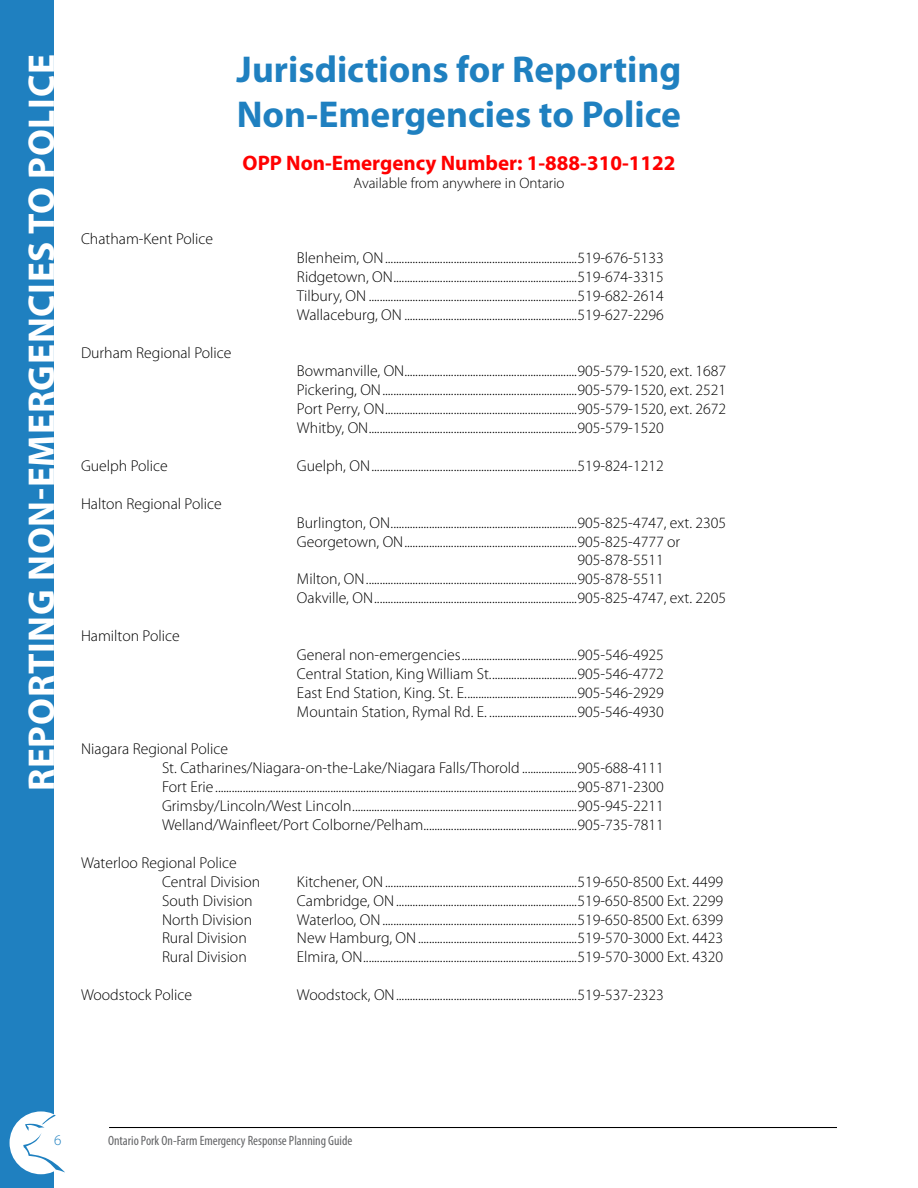
<style>
.page{position:relative;width:918px;height:1188px;background:#fff}
.page>*{position:absolute;margin:0;border:0;box-sizing:border-box;transform-origin:0 0}
.t1{font:700 37.5px/45px "Myriad Pro";color:#1f80c0}
.t2{font:700 37.5px "Myriad Pro";letter-spacing:.02em;color:#fff}
.t3{font:700 21px "Myriad Pro";color:#f00}
.body_copy{font:300 15.75px/18.9px "Myriad Pro";color:#000}
.t4{font:300 15px "Myriad Pro";color:#000}
.t5{font:300 15px "Myriad Pro";color:#1f80c0}
.t6{font:condensed 13.5px "Myriad Pro";color:#636466}
</style>
<div class="page">
<div style="left:0;top:0;width:53px;height:1188px;background:#1f80c0"></div>
<div style="left:10px;top:1111px;width:62px;height:63px;background:#fff;border-radius:50%"></div>
<svg style="left:23px;top:1115px;width:42px;height:58px"></svg>
<hr style="left:109px;top:1127px;width:728px;height:1px;background:#000">
<p class="t2" style="left:17px;top:791px;width:738px;rotate:-90deg">REPORTING NON-EMERGENCIES TO POLICE</p>
<p class="body_copy" style="left:81px;top:229px;width:134px">Chatham-Kent Police</p>
<p class="t1" style="left:237px;top:46px;width:446px">Jurisdictions for Reporting<br>Non-Emergencies to Police</p>
<p class="t3" style="left:243px;top:150px;width:434px">OPP Non-Emergency Number: 1-888-310-1122</p>
<p class="t4" style="left:353px;top:174px;width:213px">Available from anywhere in Ontario</p>
<p class="body_copy" style="left:297px;top:248px;width:368px">Blenheim, ON......................................................................519-676-5133</p>
<p class="body_copy" style="left:297px;top:267px;width:368px">Ridgetown, ON...................................................................519-674-3315</p>
<p class="body_copy" style="left:297px;top:286px;width:368px">Tilbury, ON ............................................................................519-682-2614<br>Wallaceburg, ON ...............................................................519-627-2296</p>
<p class="body_copy" style="left:81px;top:343px;width:152px">Durham Regional Police</p>
<p class="body_copy" style="left:297px;top:362px;width:431px">Bowmanville, ON...............................................................905-579-1520, ext. 1687</p>
<p class="body_copy" style="left:297px;top:380px;width:431px">Pickering, ON.......................................................................905-579-1520, ext. 2521</p>
<p class="body_copy" style="left:297px;top:399px;width:431px">Port Perry, ON......................................................................905-579-1520, ext. 2672</p>
<p class="body_copy" style="left:297px;top:418px;width:368px">Whitby, ON............................................................................905-579-1520</p>
<p class="body_copy" style="left:81px;top:456px;width:88px">Guelph Police</p>
<p class="body_copy" style="left:297px;top:456px;width:368px">Guelph, ON...........................................................................519-824-1212</p>
<p class="body_copy" style="left:81px;top:494px;width:142px">Halton Regional Police</p>
<p class="body_copy" style="left:297px;top:513px;width:431px">Burlington, ON....................................................................905-825-4747, ext. 2305</p>
<p class="body_copy" style="left:297px;top:532px;width:385px">Georgetown, ON...............................................................905-825-4777 or</p>
<p class="body_copy" style="left:578px;top:551px;width:88px">905-878-5511</p>
<p class="body_copy" style="left:297px;top:569px;width:368px">Milton, ON.............................................................................905-878-5511</p>
<p class="body_copy" style="left:297px;top:588px;width:431px">Oakville, ON..........................................................................905-825-4747, ext. 2205</p>
<p class="body_copy" style="left:81px;top:626px;width:100px">Hamilton Police</p>
<p class="body_copy" style="left:297px;top:645px;width:368px">General non-emergencies..........................................905-546-4925</p>
<p class="body_copy" style="left:297px;top:664px;width:368px">Central Station, King William St................................905-546-4772</p>
<p class="body_copy" style="left:297px;top:683px;width:368px">East End Station, King. St. E.........................................905-546-2929</p>
<p class="body_copy" style="left:297px;top:702px;width:368px">Mountain Station, Rymal Rd. E. ................................905-546-4930</p>
<p class="body_copy" style="left:81px;top:740px;width:149px">Niagara Regional Police</p>
<p class="body_copy" style="left:162px;top:758px;width:503px">St. Catharines/Niagara-on-the-Lake/Niagara Falls/Thorold ....................905-688-4111</p>
<p class="body_copy" style="left:162px;top:777px;width:503px">Fort Erie....................................................................................................................................905-871-2300</p>
<p class="body_copy" style="left:162px;top:796px;width:503px">Grimsby/Lincoln/West Lincoln..................................................................................905-945-2211</p>
<p class="body_copy" style="left:162px;top:815px;width:503px">Welland/Wainfleet/Port Colborne/Pelham........................................................905-735-7811</p>
<p class="body_copy" style="left:81px;top:853px;width:157px">Waterloo Regional Police</p>
<p class="body_copy" style="left:162px;top:872px;width:100px">Central Division</p>
<p class="body_copy" style="left:297px;top:872px;width:428px">Kitchener, ON......................................................................519-650-8500 Ext. 4499</p>
<p class="body_copy" style="left:162px;top:891px;width:92px">South Division</p>
<p class="body_copy" style="left:297px;top:891px;width:428px">Cambridge, ON..................................................................519-650-8500 Ext. 2299</p>
<p class="body_copy" style="left:162px;top:910px;width:92px">North Division</p>
<p class="body_copy" style="left:297px;top:910px;width:428px">Waterloo, ON.......................................................................519-650-8500 Ext. 6399</p>
<p class="body_copy" style="left:162px;top:929px;width:86px">Rural Division</p>
<p class="body_copy" style="left:297px;top:929px;width:428px">New Hamburg, ON..........................................................519-570-3000 Ext. 4423</p>
<p class="body_copy" style="left:162px;top:947px;width:86px">Rural Division</p>
<p class="body_copy" style="left:297px;top:947px;width:428px">Elmira, ON..............................................................................519-570-3000 Ext. 4320</p>
<p class="body_copy" style="left:81px;top:985px;width:113px">Woodstock Police</p>
<p class="body_copy" style="left:297px;top:985px;width:368px">Woodstock, ON..................................................................519-537-2323</p>
<p class="t5" style="left:54px;top:1131px;width:9px">6</p>
<p class="t6" style="left:108px;top:1132px;width:246px">Ontario Pork On-Farm Emergency Response Planning Guide</p>
</div>
